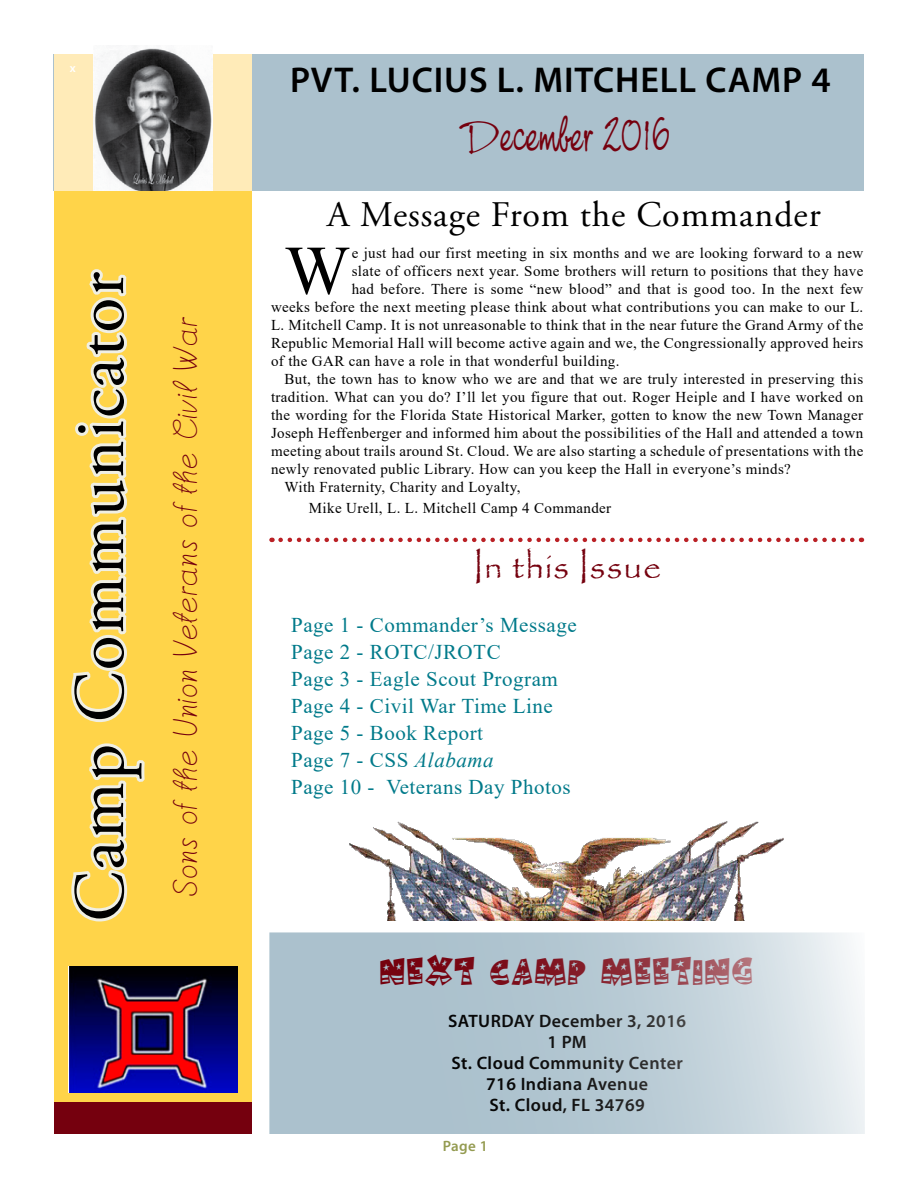
<style>
.page{position:relative;width:918px;height:1188px;background:#fff}
.page>*{position:absolute;margin:0;border:0;box-sizing:border-box;transform-origin:0 0}
.t1{font:72px "Adobe Garamond Pro";letter-spacing:.025em;color:#000}
.t2{font:69.3px "Times New Roman";color:#000}
.t3{font:45px "Nevison Cas D";letter-spacing:.025em;color:#75000e}
.t4{font:36px "Georgio";color:#75000e}
.t5{font:600 36px "Myriad Pro";letter-spacing:.025em;color:#000}
.t6{font:36px "Adobe Garamond Pro";letter-spacing:.025em;color:#000}
.t7{font:36px "JI Claros";letter-spacing:.025em;color:#75000e}
.t8{font:36px "Papyrus";letter-spacing:.025em;color:#75000e}
.t9{font:21px/27px "Times New Roman";letter-spacing:.025em;color:#007a8a}
.t10{font:600 18px/21px "Myriad Pro";letter-spacing:.025em;color:#000;text-align:center}
.t11{font:15px "Times New Roman";letter-spacing:.025em;color:#000}
.t12{font:600 15px "Myriad Pro";color:#949b51}
.t13{font:600 12px "Myriad Pro";color:#fff}
.s1{font-style:italic}
</style>
<div class="page">
<div style="left:54px;top:54px;width:810px;height:137px;background:#abc1cd"></div>
<div style="left:54px;top:54px;width:198px;height:1080px;background:#ffd449"></div>
<div style="left:54px;top:1102px;width:198px;height:32px;background:#75000e"></div>
<img style="left:93px;top:45px;width:119px;height:146px">
<svg style="left:71px;top:743px;width:74px;height:179px"></svg>
<svg style="left:71px;top:269px;width:57px;height:454px"></svg>
<img style="left:69px;top:967px;width:168px;height:125px">
<svg style="left:272px;top:935px;width:590px;height:196px;background:#bbccd6"></svg>
<div style="left:269px;top:932px;width:596px;height:202px;border:2px solid #abc1cd"></div>
<img style="left:349px;top:822px;width:434px;height:99px">
<svg style="left:281px;top:538px;width:581px;height:4px"></svg>
<p class="t13" style="left:70px;top:60px;width:7px">x</p>
<h1 class="t1" style="left:57px;top:922px;width:651px;rotate:-90deg">Camp Communicator</h1>
<h3 class="t4" style="left:166px;top:895px;width:582px;rotate:-90deg">Sons of the Union Veterans of the Civil War</h3>
<h3 class="t5" style="left:290px;top:57px;width:542px">PVT. LUCIUS L. MITCHELL CAMP 4</h3>
<h3 class="t3" style="left:462px;top:108px;width:209px">December 2016</h3>
<h3 class="t6" style="left:327px;top:193px;width:495px">A Message From the Commander</h3>
<h2 class="t2" style="left:285px;top:222px;width:67px">W</h2>
<p class="t11" style="left:352px;top:242px;width:513px">e just had our first meeting in six months and we are looking forward to a new</p>
<p class="t11" style="left:352px;top:260px;width:513px">slate of officers next year. Some brothers will return to positions that they have</p>
<p class="t11" style="left:352px;top:278px;width:513px">had before. There is some “new blood” and that is good too. In the next few</p>
<p class="t11" style="left:271px;top:296px;width:594px">weeks before the next meeting please think about what contributions you can make to our L.</p>
<p class="t11" style="left:271px;top:314px;width:594px">L. Mitchell Camp. It is not unreasonable to think that in the near future the Grand Army of the</p>
<p class="t11" style="left:271px;top:332px;width:594px">Republic Memorial Hall will become active again and we, the Congressionally approved heirs</p>
<p class="t11" style="left:271px;top:350px;width:350px">of the GAR can have a role in that wonderful building.</p>
<p class="t11" style="left:285px;top:368px;width:580px">But, the town has to know who we are and that we are truly interested in preserving this</p>
<p class="t11" style="left:271px;top:386px;width:594px">tradition. What can you do? I’ll let you figure that out. Roger Heiple and I have worked on</p>
<p class="t11" style="left:271px;top:404px;width:594px">the wording for the Florida State Historical Marker, gotten to know the new Town Manager</p>
<p class="t11" style="left:271px;top:422px;width:594px">Joseph Heffenberger and informed him about the possibilities of the Hall and attended a town</p>
<p class="t11" style="left:271px;top:440px;width:594px">meeting about trails around St. Cloud. We are also starting a schedule of presentations with the</p>
<p class="t11" style="left:271px;top:458px;width:521px">newly renovated public Library. How can you keep the Hall in everyone’s minds?</p>
<p class="t11" style="left:285px;top:476px;width:237px">With Fraternity, Charity and Loyalty,</p>
<p class="t11" style="left:309px;top:497px;width:304px">Mike Urell, L. L. Mitchell Camp 4 Commander</p>
<h3 class="t8" style="left:473px;top:544px;width:190px">In this Issue</h3>
<h3 class="t9" style="left:291px;top:610px;width:287px">Page 1 - Commander’s Message<br>Page 2 - ROTC/JROTC<br>Page 3 - Eagle Scout Program<br>Page 4 - Civil War Time Line<br>Page 5 - Book Report<br>Page 7 - CSS <span class="s1">Alabama<br></span>Page 10 - Veterans Day Photos</h3>
<h3 class="t7" style="left:380px;top:955px;width:375px">NEXT CAMP MEETING</h3>
<p class="t10" style="left:448px;top:1010px;width:239px">SATURDAY December 3, 2016<br>1 PM<br>St. Cloud Community Center<br>716 Indiana Avenue<br>St. Cloud, FL 34769</p>
<p class="t12" style="left:443px;top:1137px;width:47px">Page 1</p>
</div>
